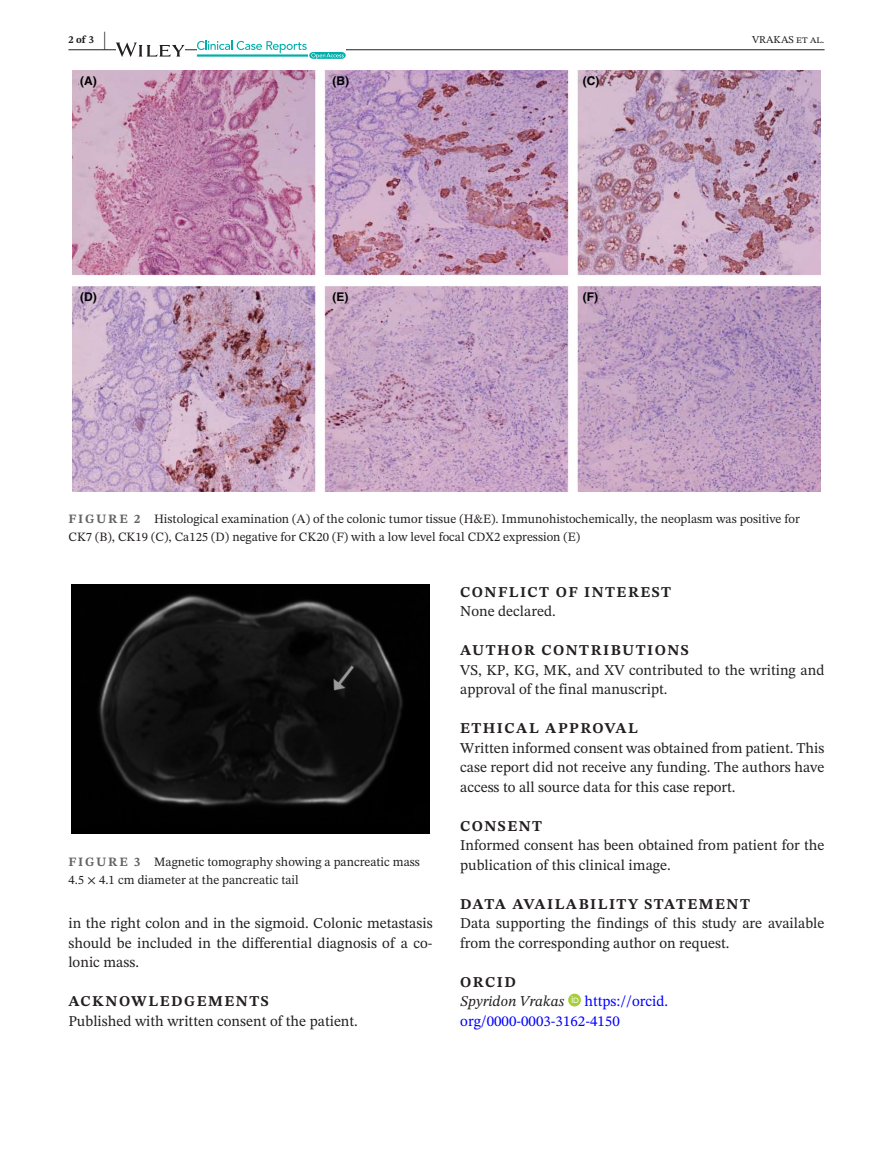
<style>
.page{position:relative;width:893px;height:1174px;background:#fff}
.page>*{position:absolute;margin:0;border:0;box-sizing:border-box;transform-origin:0 0}
.t1{font:15px/19.5px "STIX Two Text";color:#231f20}
.t2{font:700 15px "STIX Two Text";letter-spacing:.1em;color:#231f20}
.t3{font:15px/19.5px "STIX Two Text";color:#00f}
.t4{font:italic 15px "STIX Two Text";color:#231f20}
.t5{font:12.75px/18px "STIX Two Text";color:#231f20}
.t6{font:700 12px "Helvetica";color:#000}
.t7{font:10.5px "STIX Two Text";color:#231f20}
.t8{font:700 10.5px "STIX Two Text";color:#231f20}
.s1{font-size:21px}
.s2{font-weight:700;color:#636366}
</style>
<div class="page">
<hr style="left:68px;top:49px;width:756px;height:1px;background:#231f20">
<svg style="left:116px;top:43px;width:69px;height:14px"></svg>
<svg style="left:197px;top:41px;width:149px;height:18px"></svg>
<svg style="left:568px;top:993px;width:13px;height:13px"></svg>
<svg style="left:572px;top:996px;width:6px;height:7px"></svg>
<img style="left:72px;top:70px;width:749px;height:421px">
<div style="left:68px;top:584px;width:365px;height:249px;background:linear-gradient(to bottom,#fff,#fff)"></div>
<img style="left:72px;top:584px;width:357px;height:249px">
<p class="t8" style="left:68px;top:32px;width:39px">2 of 3 <span class="s1">|</span></p>
<p class="t7" style="left:752px;top:32px;width:74px">VRAKAS et al.</p>
<p class="t6" style="left:80px;top:74px;width:18px">(A)</p>
<p class="t6" style="left:333px;top:74px;width:18px">(B)</p>
<p class="t6" style="left:583px;top:74px;width:18px">(C)</p>
<p class="t6" style="left:80px;top:289px;width:18px">(D)</p>
<p class="t6" style="left:333px;top:289px;width:17px">(E)</p>
<p class="t6" style="left:583px;top:289px;width:17px">(F)</p>
<p class="t5" style="left:68px;top:510px;width:733px"><span class="s2">FIGURE 2</span> Histological examination (A) of the colonic tumor tissue (H&amp;E). Immunohistochemically, the neoplasm was positive for<br>CK7 (B), CK19 (C), Ca125 (D) negative for CK20 (F) with a low level focal CDX2 expression (E)</p>
<p class="t5" style="left:68px;top:852px;width:353px"><span class="s2">FIGURE 3</span> Magnetic tomography showing a pancreatic mass<br>4.5 × 4.1 cm diameter at the pancreatic tail</p>
<p class="t1" style="left:68px;top:913px;width:366px;text-align:justify">in the right colon and in the sigmoid. Colonic metastasis should be included in the differential diagnosis of a co&shy;lonic mass.</p>
<p class="t2" style="left:68px;top:990px;width:202px">ACKNOWLEDGEMENTS</p>
<p class="t1" style="left:68px;top:1011px;width:291px">Published with written consent of the patient.</p>
<p class="t2" style="left:460px;top:581px;width:212px">CONFLICT OF INTEREST</p>
<p class="t1" style="left:460px;top:601px;width:97px">None declared.</p>
<p class="t2" style="left:460px;top:639px;width:230px">AUTHOR CONTRIBUTIONS</p>
<p class="t1" style="left:460px;top:660px;width:366px">VS, KP, KG, MK, and XV contributed to the writing and approval of the final manuscript.</p>
<p class="t2" style="left:460px;top:717px;width:179px">ETHICAL APPROVAL</p>
<p class="t1" style="left:460px;top:738px;width:366px;text-align:justify">Written informed consent was obtained from patient. This case report did not receive any funding. The authors have access to all source data for this case report.</p>
<p class="t2" style="left:460px;top:815px;width:83px">CONSENT</p>
<p class="t1" style="left:460px;top:835px;width:366px">Informed consent has been obtained from patient for the publication of this clinical image.</p>
<p class="t2" style="left:460px;top:893px;width:291px">DATA AVAILABILITY STATEMENT</p>
<p class="t1" style="left:460px;top:913px;width:366px">Data supporting the findings of this study are available from the corresponding author on request.</p>
<p class="t2" style="left:460px;top:971px;width:57px">ORCID</p>
<p class="t4" style="left:460px;top:990px;width:106px">Spyridon Vrakas</p>
<p class="t3" style="left:460px;top:991px;width:209px;text-indent:124px">https://orcid. org/0000-0003-3162-4150</p>
</div>
